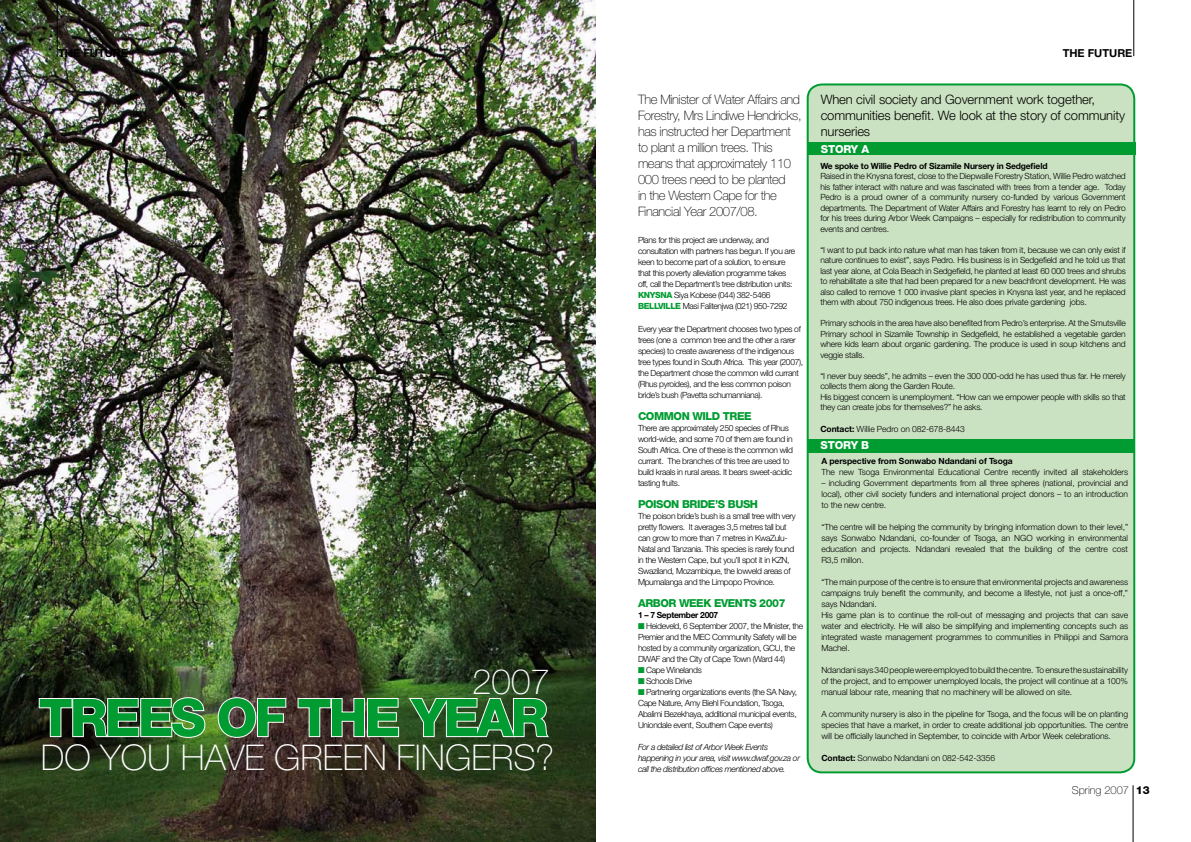
<style>
.page{position:relative;width:1191px;height:842px;background:#fff}
.page>*{position:absolute;margin:0;border:0;box-sizing:border-box;transform-origin:0 0}
.t1{font:800 52px "Helvetica Neue LT Std";letter-spacing:-.05em;color:#009c31}
.t2{font:100 35.5px "Helvetica Neue LT Std";color:#fff}
.t3{font:100 35px "Helvetica Neue LT Std";color:#fff}
.t4{font:100 13px/16px "Helvetica Neue LT Std";letter-spacing:-.03em;color:#000}
.t5{font:300 13px/16px "Helvetica Neue LT Std";letter-spacing:-.01em;color:#000}
.t6{font:800 11px "Helvetica Neue LT Std";letter-spacing:-.04em;color:#009c31}
.t7{font:700 11px "Helvetica Neue LT Std";color:#000}
.t8{font:100 11px "Helvetica Neue LT Std";color:#000}
.t9{font:800 11px "Helvetica Neue LT Std";letter-spacing:-.01em;color:#fff}
.t10{font:300 8.5px/11px "Helvetica Neue LT Std";letter-spacing:-.04em;color:#000;text-align:justify}
.t11{font:300 8.5px/11px "Helvetica Neue LT Std";letter-spacing:-.01em;color:#000}
.t12{font:300 8.5px/10.5px "Helvetica Neue LT Std";letter-spacing:-.02em;color:#000}
.t13{font:italic 300 8.5px/11px "Helvetica Neue LT Std";letter-spacing:-.04em;color:#000}
.t14{font:700 8.5px "Helvetica Neue LT Std";letter-spacing:-.02em;color:#000}
.s1{font-weight:800;color:#009c31}
.s2{color:#009c31}
.s3{font-weight:700}
.s4{font-weight:800}
</style>
<div class="page">
<div style="left:807px;top:84px;width:327px;height:688px;background:#cbe2c2;border-radius:14px"></div>
<div style="left:806px;top:83px;width:329px;height:690px;border:2px solid #009c31;border-radius:14px"></div>
<img style="left:0;top:0;width:595px;height:842px">
<hr style="left:57px;top:0;width:1px;height:57px;background:#000">
<hr style="left:1132px;top:785px;width:1px;height:57px;background:#000">
<hr style="left:1133px;top:0;width:1px;height:56px;background:#000">
<img style="left:38px;top:696px;width:168px;height:43px">
<svg style="left:217px;top:696px;width:70px;height:43px"></svg>
<svg style="left:296px;top:697px;width:104px;height:41px"></svg>
<svg style="left:407px;top:696px;width:145px;height:43px;background:#597151"></svg>
<div style="left:807px;top:142px;width:328px;height:13px;background:#009c31"></div>
<div style="left:807px;top:439px;width:327px;height:13px;background:#009c31"></div>
<p class="t7" style="left:58px;top:46px;width:71px">the future</p>
<h3 class="t3" style="left:472px;top:661px;width:79px">2007</h3>
<h1 class="t1" style="left:39px;top:687px;width:511px">TREES OF THE YEAR</h1>
<h2 class="t2" style="left:41px;top:737px;width:515px">Do you have g reen fing ers?</h2>
<h3 class="t4" style="left:638px;top:91px;width:165px">The Minister of Water Affairs and<br>Forestry, Mrs Lindiwe Hendricks, has instructed her Department to plant a million trees. This means that approximately 110<br>000 trees need to be planted<br>in the Western Cape for the<br>Financial Year 2007/08.</h3>
<p class="t10" style="left:638px;top:234px;width:159px;text-align:left">Plans for this project are underway, and consultation with partners has begun. If you are keen to become part of a solution, to ensure that this poverty alleviation programme takes off, call the Department’s tree distribution units:<br><span class="s1">KNYSNA</span> Siya Kobese (044) 382-5466<br><span class="s1">BELLVILLE</span> Masi Falitenjwa (021) 950-7292</p>
<p class="t10" style="left:638px;top:323px;width:167px;text-align:left">Every year the Department chooses two types of trees (one a common tree and the other a rarer species) to create awareness of the indigenous tree types found in South Africa. This year (2007), the Department chose the common wild currant (Rhus pyroides), and the less common poison bride’s bush (Pavetta schumanniana).</p>
<p class="t6" style="left:638px;top:409px;width:115px">COMMON WI LD TREE</p>
<p class="t10" style="left:638px;top:422px;width:156px;text-align:left">There are approximately 250 species of Rhus world-wide, and some 70 of them are found in South Africa. One of these is the common wild currant. The branches of this tree are used to build kraals in rural areas. It bears sweet-acidic tasting fruits.</p>
<p class="t6" style="left:638px;top:497px;width:122px">POISON BRIDE’S BUSH</p>
<p class="t10" style="left:638px;top:510px;width:159px;text-align:left">The poison bride’s bush is a small tree with very pretty flowers. It averages 3,5 metres tall but can grow to more than 7 metres in KwaZulu-Natal and Tanzania. This species is rarely found in the Western Cape, but you’ll spot it in KZN, Swaziland, Mozambique, the lowveld areas of Mpumalanga and the Limpopo Province.</p>
<p class="t6" style="left:638px;top:596px;width:149px">ARBOR WEEK EVENTS 2007</p>
<p class="t14" style="left:638px;top:609px;width:82px">1 – 7 September 2007</p>
<p class="t10" style="left:638px;top:620px;width:167px;text-align:left"><span class="s2">■</span> Heideveld, 6 September 2007, the Minister, the Premier and the MEC Community Safety will be hosted by a community organization, GCU, the DWAF and the City of Cape Town (Ward 44)</p>
<p class="t10" style="left:638px;top:664px;width:65px"><span class="s2">■</span> Cape Winelands</p>
<p class="t10" style="left:638px;top:675px;width:56px"><span class="s2">■</span> Schools Drive</p>
<p class="t10" style="left:638px;top:686px;width:161px;text-align:left"><span class="s2">■</span> Partnering organizations events (the SA Navy, Cape Nature, Amy Biehl Foundation, Tsoga, Abalimi Bezekhaya, additional municipal events, Uniondale event, Southern Cape events)</p>
<p class="t13" style="left:638px;top:741px;width:163px">For a detailed list of Arbor Week Events happening in your area, visit www.dwaf.gov.za or call the distribution offices mentioned above.</p>
<p class="t7" style="left:1062px;top:46px;width:71px">the future</p>
<h3 class="t5" style="left:820px;top:91px;width:306px">When civil society and Government work together, communities benefit. We look at the story of community nurseries</h3>
<p class="t9" style="left:821px;top:143px;width:50px">STORY A</p>
<p class="t14" style="left:820px;top:161px;width:229px">We spoke to Willie Pedro of Sizamile Nursery in Sedgefield</p>
<p class="t10" style="left:820px;top:171px;width:307px;line-height:10.5px">Raised in the Knysna forest, close to the Diepwalle Forestry Station, Willie Pedro watched his father interact with nature and was fascinated with trees from a tender age. Today Pedro is a proud owner of a community nursery co-funded by various Government departments. The Department of Water Affairs and Forestry has learnt to rely on Pedro for his trees during Arbor Week Campaigns – especially for redistribution to community events and centres.</p>
<p class="t10" style="left:820px;top:244px;width:307px;line-height:10.5px">“I want to put back into nature what man has taken from it, because we can only exist if nature continues to exist”, says Pedro. His business is in Sedgefield and he told us that last year alone, at Cola Beach in Sedgefield, he planted at least 60 000 trees and shrubs to rehabilitate a site that had been prepared for a new beachfront development. He was also called to remove 1 000 invasive plant species in Knysna last year, and he replaced them with about 750 indigenous trees. He also does private gardening jobs.</p>
<p class="t10" style="left:820px;top:318px;width:307px;line-height:10.5px">Primary schools in the area have also benefited from Pedro’s enterprise. At the Smutsville Primary school in Sizamile Township in Sedgefield, he established a vegetable garden where kids learn about organic gardening. The produce is used in soup kitchens and veggie stalls.</p>
<p class="t12" style="left:820px;top:370px;width:307px">“I never buy seeds”, he admits – even the 300 000-odd he has used thus far. He merely collects them along the Garden Route.<br>His biggest concern is unemployment. “How can we empower people with skills so that they can create jobs for themselves?” he asks.</p>
<p class="t11" style="left:820px;top:423px;width:146px"><span class="s3">Contact:</span> Willie Pedro on 082-678-8443</p>
<p class="t9" style="left:820px;top:439px;width:50px">STORY B</p>
<p class="t14" style="left:821px;top:456px;width:193px">A perspective from Sonwabo Ndandani of Tsoga</p>
<p class="t11" style="left:821px;top:466px;width:308px">The new Tsoga Environmental Educational Centre recently invited all stakeholders</p>
<p class="t10" style="left:821px;top:477px;width:308px">– including Government departments from all three spheres (national, provincial and local), other civil society funders and international project donors – to an introduction to the new centre.</p>
<p class="t10" style="left:821px;top:521px;width:308px">“The centre will be helping the community by bringing information down to their level,” says Sonwabo Ndandani, co-founder of Tsoga, an NGO working in environmental education and projects. Ndandani revealed that the building of the centre cost R3,5 millon.</p>
<p class="t11" style="left:821px;top:576px;width:308px">“The main purpose of the centre is to ensure that environmental projects and awareness campaigns truly benefit the community, and become a lifestyle, not just a once-off,” says Ndandani.<br>His game plan is to continue the roll-out of messaging and projects that can save water and electricity. He will also be simplifying and implementing concepts such as integrated waste management programmes to communities in Philippi and Samora Machel.</p>
<p class="t10" style="left:821px;top:664px;width:308px">Ndandani says 340 people were employed to build the centre. To ensure the sustainability of the project, and to empower unemployed locals, the project will continue at a 100% manual labour rate, meaning that no machinery will be allowed on site.</p>
<p class="t10" style="left:821px;top:708px;width:308px">A community nursery is also in the pipeline for Tsoga, and the focus will be on planting species that have a market, in order to create additional job opportunities. The centre will be officially launched in September, to coincide with Arbor Week celebrations.</p>
<p class="t11" style="left:821px;top:752px;width:175px"><span class="s3">Contact:</span> Sonwabo Ndandani on 082-542-3356</p>
<p class="t8" style="left:1071px;top:783px;width:79px">Spring 2007 <span class="s4">13</span></p>
</div>
